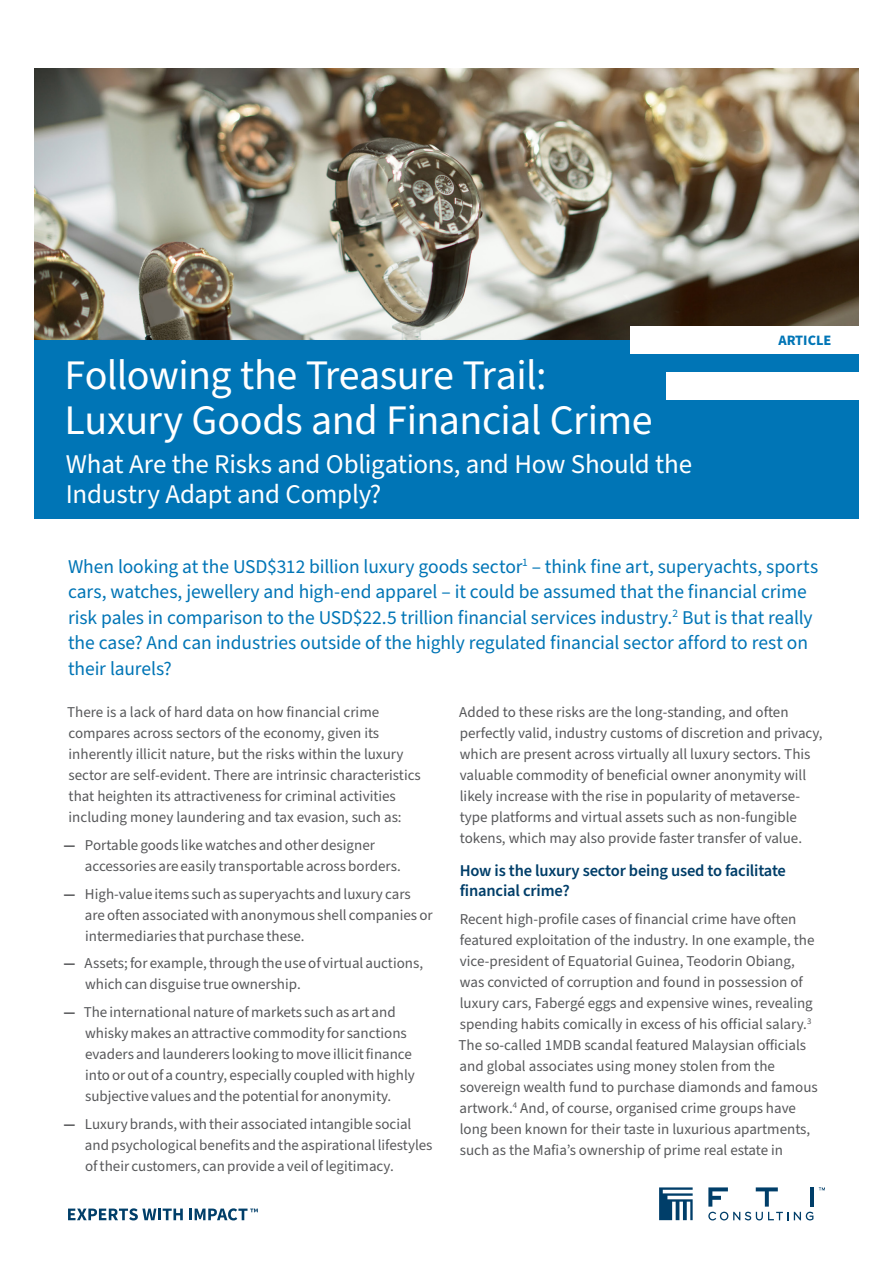
<style>
.page{position:relative;width:893px;height:1263px;background:#fff}
.page>*{position:absolute;margin:0;border:0;box-sizing:border-box;transform-origin:0 0}
.Headline{font:42px/45px "Source Sans Pro";letter-spacing:-.015em;color:#fff}
.Subtitle{font:27px/30px "Source Sans Pro";letter-spacing:-.005em;color:#fff}
.Intro{font:19.5px/25.5px "Source Sans Pro";letter-spacing:-.005em;color:#0075b6}
.Subhead{font:600 16.5px/19.8px "Source Sans Pro";letter-spacing:-.01em;color:#003e69}
.Body_Copy{font:15px/21px "Source Sans Pro";color:#57585a}
.Label{font:700 14.4px "Source Sans Pro";color:#0075b6}
.s1{font-weight:700}
</style>
<div class="page">
<svg style="left:68px;top:1208px;width:115px;height:12px"></svg>
<svg style="left:189px;top:1208px;width:69px;height:12px"></svg>
<svg style="left:659px;top:1187px;width:34px;height:33px"></svg>
<svg style="left:708px;top:1212px;width:105px;height:8px"></svg>
<svg style="left:819px;top:1187px;width:6px;height:3px"></svg>
<svg style="left:756px;top:1187px;width:22px;height:19px"></svg>
<hr style="left:810px;top:1187px;width:4px;height:19px;background:#003e69">
<svg style="left:708px;top:1187px;width:20px;height:19px"></svg>
<img style="left:34px;top:68px;width:825px;height:272px">
<div style="left:34px;top:340px;width:825px;height:179px;background:#0075b6"></div>
<div style="left:630px;top:326px;width:229px;height:28px;background:#fff"></div>
<div style="left:666px;top:372px;width:193px;height:27px;background:#fff"></div>
<p class="Headline" style="left:65px;top:354px;width:590px">Following the Treasure Trail:<br>Luxury Goods and Financial Crime</p>
<p class="Subtitle" style="left:66px;top:449px;width:628px">What Are the Risks and Obligations, and How Should the<br>Industry Adapt and Comply?</p>
<p class="Label" style="left:778px;top:330px;width:55px">ARTICLE</p>
<p class="Intro" style="left:68px;top:554px;width:752px">When looking at the USD$312 billion luxury goods sector<sup>1</sup> – think fine art, superyachts, sports cars, watches, jewellery and high-end apparel – it could be assumed that the financial crime risk pales in comparison to the USD$22.5 trillion financial services industry.<sup>2</sup> But is that really the case? And can industries outside of the highly regulated financial sector afford to rest on their laurels?</p>
<p class="Body_Copy" style="left:459px;top:702px;width:365px">Added to these risks are the long-standing, and often perfectly valid, industry customs of discretion and privacy, which are present across virtually all luxury sectors. This valuable commodity of beneficial owner anonymity will likely increase with the rise in popularity of metaverse&shy;type platforms and virtual assets such as non-fungible tokens, which may also provide faster transfer of value.</p>
<p class="Subhead" style="left:460px;top:861px;width:328px">How is the luxury sector being used to facilitate financial crime?</p>
<p class="Body_Copy" style="left:458px;top:909px;width:361px">Recent high-profile cases of financial crime have often featured exploitation of the industry. In one example, the vice-president of Equatorial Guinea, Teodorin Obiang, was convicted of corruption and found in possession of luxury cars, Fabergé eggs and expensive wines, revealing spending habits comically in excess of his official salary.<sup>3<br></sup>The so-called 1MDB scandal featured Malaysian officials and global associates using money stolen from the sovereign wealth fund to purchase diamonds and famous artwork.<sup>4</sup> And, of course, organised crime groups have long been known for their taste in luxurious apartments, such as the Mafia’s ownership of prime real estate in</p>
<p class="Body_Copy" style="left:67px;top:702px;width:355px">There is a lack of hard data on how financial crime compares across sectors of the economy, given its inherently illicit nature, but the risks within the luxury sector are self-evident. There are intrinsic characteristics that heighten its attractiveness for criminal activities including money laundering and tax evasion, such as:</p>
<p class="Body_Copy" style="left:85px;top:835px;width:317px;text-indent:-21px"><span class="s1">—</span> Portable goods like watches and other designer accessories are easily transportable across borders.</p>
<p class="Body_Copy" style="left:85px;top:883px;width:349px;text-indent:-21px"><span class="s1">—</span> High-value items such as superyachts and luxury cars are often associated with anonymous shell companies or intermediaries that purchase these.</p>
<p class="Body_Copy" style="left:85px;top:953px;width:339px;text-indent:-22px"><span class="s1">—</span> Assets; for example, through the use of virtual auctions, which can disguise true ownership.</p>
<p class="Body_Copy" style="left:85px;top:1002px;width:331px;text-indent:-22px"><span class="s1">—</span> The international nature of markets such as art and whisky makes an attractive commodity for sanctions evaders and launderers looking to move illicit finance into or out of a country, especially coupled with highly subjective values and the potential for anonymity.</p>
<p class="Body_Copy" style="left:85px;top:1114px;width:349px;text-indent:-21px"><span class="s1">—</span> Luxury brands, with their associated intangible social and psychological benefits and the aspirational lifestyles of their customers, can provide a veil of legitimacy.</p>
</div>
